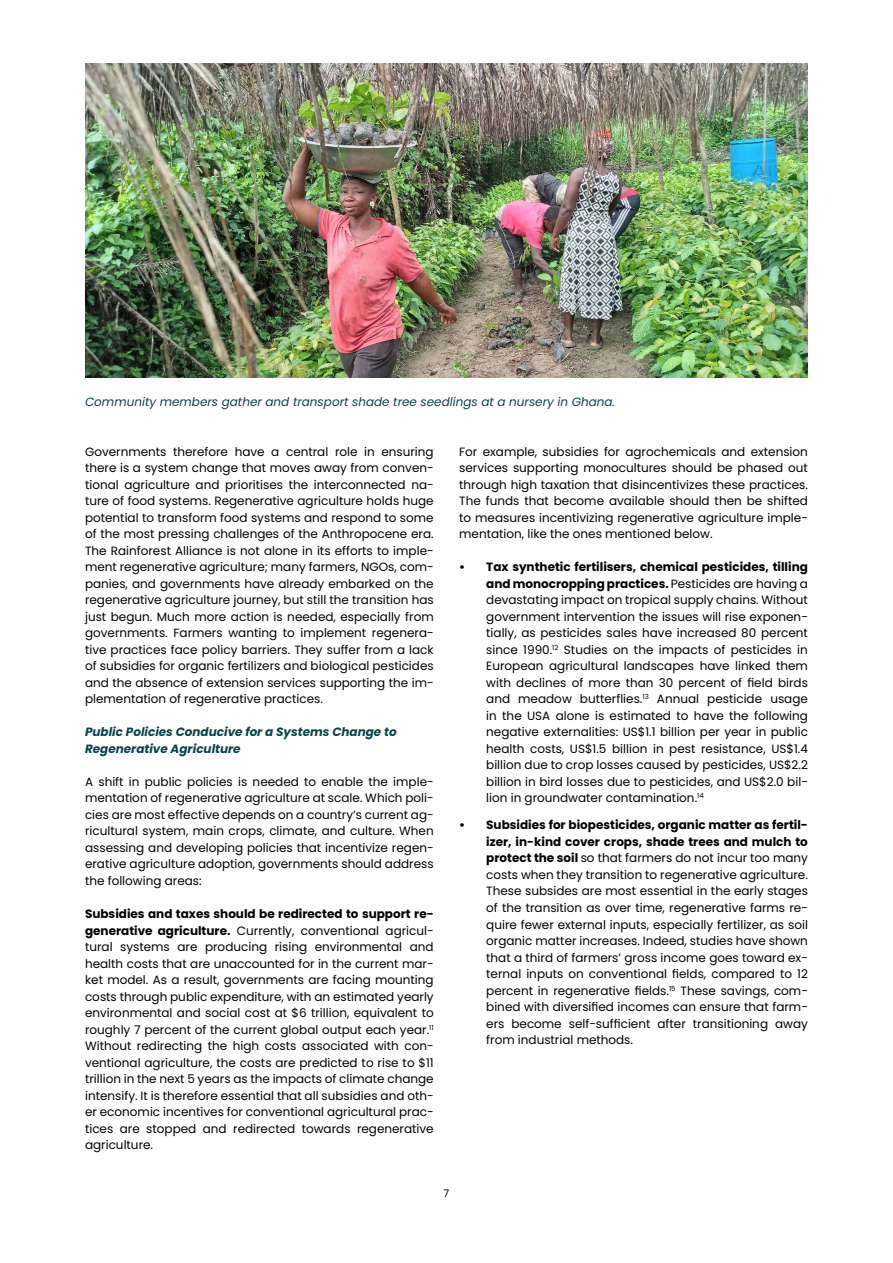
<style>
.page{position:relative;width:893px;height:1263px;background:#fff}
.page>*{position:absolute;margin:0;border:0;box-sizing:border-box;transform-origin:0 0}
.t1{font:12px/16.5px "Poppins";color:#000;text-align:justify}
.t2{font:italic 12px "Poppins";color:#094350}
.t3{font:italic 700 12px/16.5px "Poppins";color:#094350}
.t4{font:10.5px "Poppins";color:#000}
.s1{font-weight:700}
</style>
<div class="page">
<img style="left:85px;top:64px;width:723px;height:313px">
<p class="t2" style="left:85px;top:395px;width:532px">Community members gather and transport shade tree seedlings at a nursery in Ghana.</p>
<p class="t1" style="left:85px;top:443px;width:350px">Governments therefore have a central role in ensuring there is a system change that moves away from conven&shy;tional agriculture and prioritises the interconnected na&shy;ture of food systems. Regenerative agriculture holds huge potential to transform food systems and respond to some of the most pressing challenges of the Anthropocene era.<br>The Rainforest Alliance is not alone in its efforts to imple&shy;ment regenerative agriculture; many farmers, NGOs, com&shy;panies, and governments have already embarked on the regenerative agriculture journey, but still the transition has just begun. Much more action is needed, especially from governments. Farmers wanting to implement regenera&shy;tive practices face policy barriers. They suffer from a lack of subsidies for organic fertilizers and biological pesticides and the absence of extension services supporting the im&shy;plementation of regenerative practices.</p>
<p class="t3" style="left:85px;top:724px;width:313px">Public Policies Conducive for a Systems Change to<br>Regenerative Agriculture</p>
<p class="t1" style="left:85px;top:773px;width:350px">A shift in public policies is needed to enable the imple&shy;mentation of regenerative agriculture at scale. Which poli&shy;cies are most effective depends on a country’s current ag&shy;ricultural system, main crops, climate, and culture. When assessing and developing policies that incentivize regen&shy;erative agriculture adoption, governments should address the following areas:</p>
<p class="t1" style="left:85px;top:905px;width:350px"><span class="s1">Subsidies and taxes should be redirected to support re&shy;generative agriculture.</span> Currently, conventional agricul&shy;tural systems are producing rising environmental and health costs that are unaccounted for in the current mar&shy;ket model. As a result, governments are facing mounting costs through public expenditure, with an estimated yearly environmental and social cost at $6 trillion, equivalent to roughly 7 percent of the current global output each year.<sup>11<br></sup>Without redirecting the high costs associated with con&shy;ventional agriculture, the costs are predicted to rise to $11 trillion in the next 5 years as the impacts of climate change intensify. It is therefore essential that all subsidies and oth&shy;er economic incentives for conventional agricultural prac&shy;tices are stopped and redirected towards regenerative agriculture.</p>
<p class="t1" style="left:459px;top:443px;width:350px">For example, subsidies for agrochemicals and extension services supporting monocultures should be phased out through high taxation that disincentivizes these practices.<br>The funds that become available should then be shifted to measures incentivizing regenerative agriculture imple&shy;mentation, like the ones mentioned below.</p>
<p class="t1" style="left:486px;top:559px;width:323px;text-indent:-27px"><span class="s1">• Tax synthetic fertilisers, chemical pesticides, tilling and monocropping practices.</span> Pesticides are having a devastating impact on tropical supply chains. Without government intervention the issues will rise exponen&shy;tially, as pesticides sales have increased 80 percent since 1990.<sup>12</sup> Studies on the impacts of pesticides in European agricultural landscapes have linked them with declines of more than 30 percent of field birds and meadow butterflies.<sup>13</sup> Annual pesticide usage in the USA alone is estimated to have the following negative externalities: US$1.1 billion per year in public health costs, US$1.5 billion in pest resistance, US$1.4 billion due to crop losses caused by pesticides, US$2.2 billion in bird losses due to pesticides, and US$2.0 bil&shy;lion in groundwater contamination.<sup>14</sup></p>
<p class="t1" style="left:486px;top:817px;width:323px;text-indent:-27px"><span class="s1">• Subsidies for biopesticides, organic matter as fertil&shy;izer, in-kind cover crops, shade trees and mulch to protect the soil</span> so that farmers do not incur too many costs when they transition to regenerative agriculture.<br>These subsides are most essential in the early stages of the transition as over time, regenerative farms re&shy;quire fewer external inputs, especially fertilizer, as soil organic matter increases. Indeed, studies have shown that a third of farmers’ gross income goes toward ex&shy;ternal inputs on conventional fields, compared to 12 percent in regenerative fields.<sup>15</sup> These savings, com&shy;bined with diversified incomes can ensure that farm&shy;ers become self-sufficient after transitioning away from industrial methods.</p>
<p class="t4" style="left:444px;top:1187px;width:7px">7</p>
</div>
